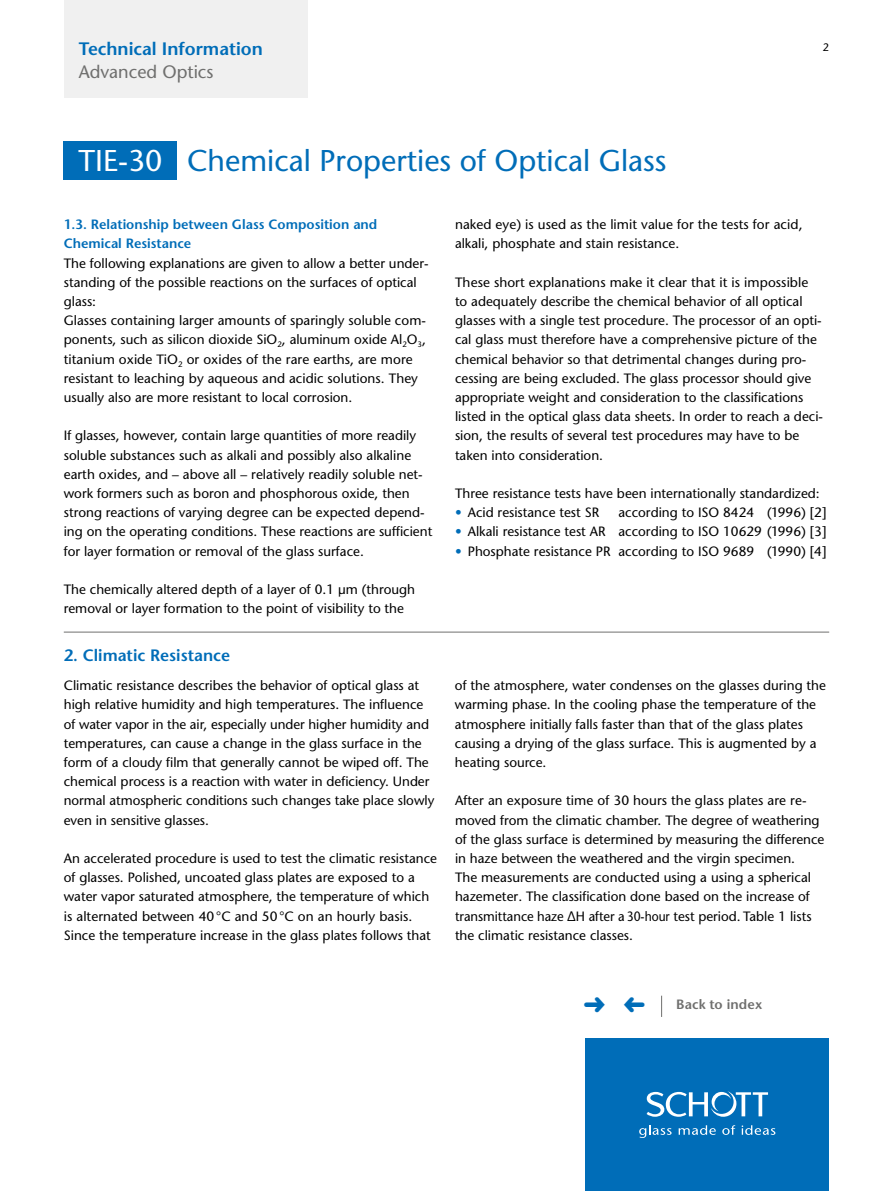
<style>
.page{position:relative;width:893px;height:1191px;background:#fff}
.page>*{position:absolute;margin:0;border:0;box-sizing:border-box;transform-origin:0 0}
.t1{font:500 30px "Stone Sans Std";color:#006db8}
.t2{font:600 18px "Stone Sans Std";color:#006db8}
.t3{font:500 18px "Stone Sans Std";color:#6f6f6e}
.t4{font:600 16.5px "Stone Sans Std";color:#006db8}
.t5{font:500 13.5px/19.2px "Stone Sans Std";color:#000}
.t6{font:600 13.5px/19.2px "Stone Sans Std";color:#006db8}
.t7{font:600 13.5px "Stone Sans Std";letter-spacing:.01em;color:#6f6f6e}
.t8{font:500 10.8px "Stone Sans Std";color:#000}
.s1{color:#fff}
.s2{color:#006db8}
</style>
<div class="page">
<div style="left:585px;top:1038px;width:244px;height:153px;background:#006db8"></div>
<svg style="left:639px;top:1125px;width:33px;height:13px"></svg>
<svg style="left:679px;top:1125px;width:37px;height:9px"></svg>
<svg style="left:722px;top:1125px;width:13px;height:9px"></svg>
<svg style="left:742px;top:1125px;width:33px;height:9px"></svg>
<svg style="left:647px;top:1091px;width:121px;height:25px"></svg>
<div style="left:64px;top:0;width:244px;height:98px;background:#f0f0f0"></div>
<div style="left:64px;top:142px;width:113px;height:38px;background:#006db8"></div>
<hr style="left:64px;top:631px;width:765px;height:1px;background:#6f6f6e">
<svg style="left:661px;top:995px;width:1px;height:22px"></svg>
<h2 class="t2" style="left:79px;top:38px;width:186px">Technical Information</h2>
<p class="t8" style="left:823px;top:40px;width:8px">2</p>
<h2 class="t3" style="left:79px;top:61px;width:136px">Advanced Optics</h2>
<h1 class="t1" style="left:78px;top:143px;width:590px"><span class="s1">TIE-30</span> Chemical Properties of Optical Glass</h1>
<p class="t6" style="left:64px;top:215px;width:315px">1.3. Relationship between Glass Composition and<br>Chemical Resistance</p>
<p class="t5" style="left:64px;top:253px;width:366px">The following explanations are given to allow a better under&shy;standing of the possible reactions on the surfaces of optical glass:<br>Glasses containing larger amounts of sparingly soluble com&shy;ponents, such as silicon dioxide SiO<sub>2</sub>, aluminum oxide Al<sub>2</sub>O<sub>3</sub>, titanium oxide TiO<sub>2</sub> or oxides of the rare earths, are more resistant to leaching by aqueous and acidic solutions. They usually also are more resistant to local corrosion.</p>
<p class="t5" style="left:64px;top:426px;width:370px">If glasses, however, contain large quantities of more readily soluble substances such as alkali and possibly also alkaline earth oxides, and – above all – relatively readily soluble net&shy;work formers such as boron and phosphorous oxide, then strong reactions of varying degree can be expected depend&shy;ing on the operating conditions. These reactions are sufficient for layer formation or removal of the glass surface.</p>
<p class="t5" style="left:64px;top:580px;width:353px">The chemically altered depth of a layer of 0.1 µm (through removal or layer formation to the point of visibility to the</p>
<p class="t4" style="left:64px;top:645px;width:168px">2. Climatic Resistance</p>
<p class="t5" style="left:64px;top:676px;width:372px">Climatic resistance describes the behavior of optical glass at high relative humidity and high temperatures. The influence of water vapor in the air, especially under higher humidity and temperatures, can cause a change in the glass surface in the form of a cloudy film that generally cannot be wiped off. The chemical process is a reaction with water in deficiency. Under normal atmospheric conditions such changes take place slowly even in sensitive glasses.</p>
<p class="t5" style="left:64px;top:848px;width:375px">An accelerated procedure is used to test the climatic resistance of glasses. Polished, uncoated glass plates are exposed to a water vapor saturated atmosphere, the temperature of which is alternated between 40°C and 50°C on an hourly basis.<br>Since the temperature increase in the glass plates follows that</p>
<p class="t5" style="left:455px;top:215px;width:349px">naked eye) is used as the limit value for the tests for acid, alkali, phosphate and stain resistance.</p>
<p class="t5" style="left:455px;top:272px;width:370px">These short explanations make it clear that it is impossible to adequately describe the chemical behavior of all optical glasses with a single test procedure. The processor of an opti&shy;cal glass must therefore have a comprehensive picture of the chemical behavior so that detrimental changes during pro&shy;cessing are being excluded. The glass processor should give appropriate weight and consideration to the classifications listed in the optical glass data sheets. In order to reach a deci&shy;sion, the results of several test procedures may have to be taken into consideration.</p>
<p class="t5" style="left:455px;top:484px;width:366px">Three resistance tests have been internationally standardized:</p>
<p class="t5" style="left:455px;top:503px;width:146px"><span class="s2">•</span> Acid resistance test SR</p>
<p class="t5" style="left:618px;top:503px;width:209px">according to ISO 8424 (1996) [2]</p>
<p class="t5" style="left:455px;top:522px;width:373px"><span class="s2">•</span> Alkali resistance test AR according to ISO 10629 (1996) [3]</p>
<p class="t5" style="left:455px;top:541px;width:373px"><span class="s2">•</span> Phosphate resistance PR according to ISO 9689 (1990) [4]</p>
<p class="t5" style="left:455px;top:676px;width:373px">of the atmosphere, water condenses on the glasses during the warming phase. In the cooling phase the temperature of the atmosphere initially falls faster than that of the glass plates causing a drying of the glass surface. This is augmented by a heating source.</p>
<p class="t5" style="left:455px;top:791px;width:371px">After an exposure time of 30 hours the glass plates are re&shy;moved from the climatic chamber. The degree of weathering of the glass surface is determined by measuring the difference in haze between the weathered and the virgin specimen.<br>The measurements are conducted using a using a spherical hazemeter. The classification done based on the increase of transmittance haze ΔH after a 30-hour test period. Table 1 lists the climatic resistance classes.</p>
<p class="t7" style="left:676px;top:995px;width:88px">Back to index</p>
</div>
